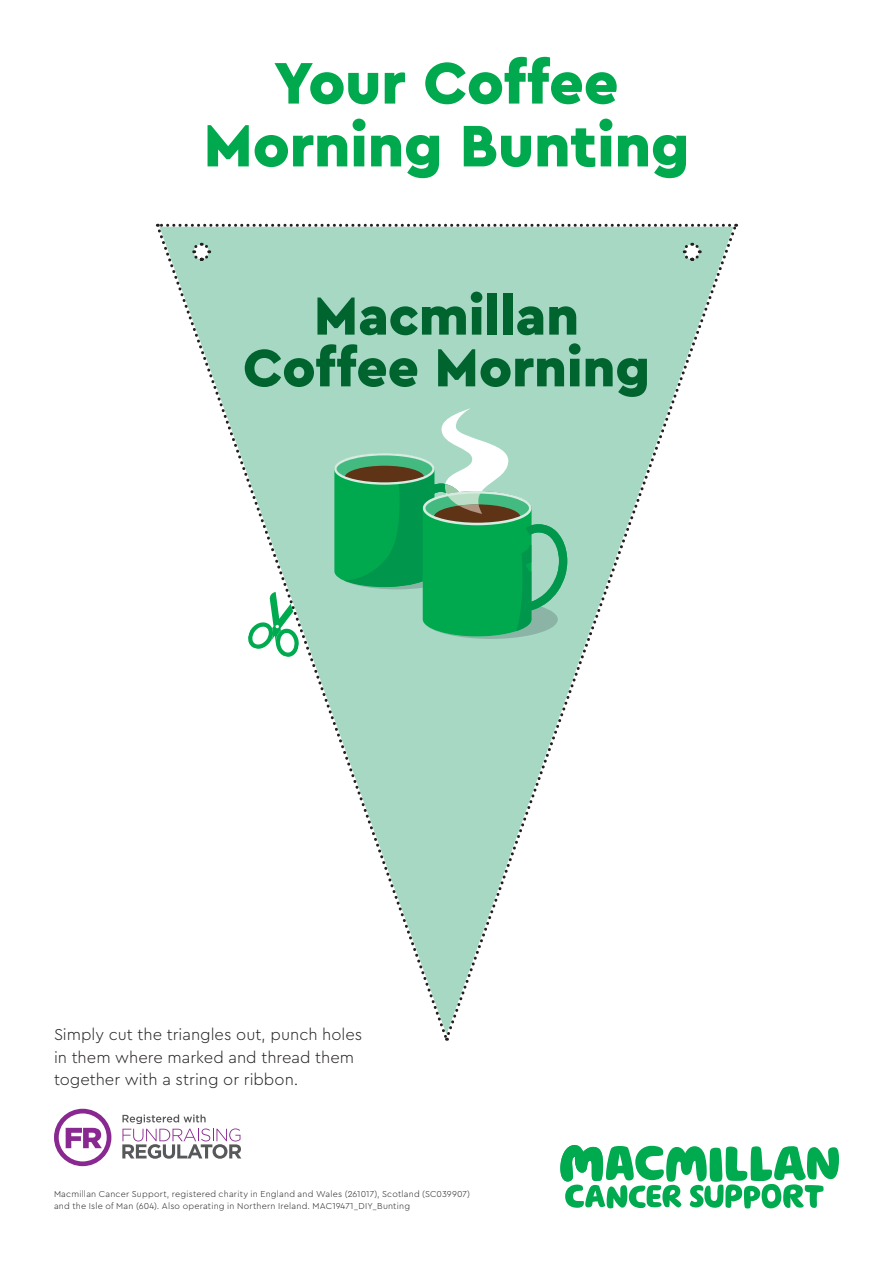
<style>
.page{position:relative;width:893px;height:1263px;background:#fff}
.page>*{position:absolute;margin:0;border:0;box-sizing:border-box;transform-origin:0 0}
.t1{font:900 61.35px/62.8px "Cera Pro Macmillan";letter-spacing:-.005em;color:#00a94e;text-align:center}
.t2{font:900 55.2px/51.8px "Cera Pro Macmillan";color:#00642e;text-align:center}
.t3{font:300 16.5px/22.5px "Cera Pro Macmillan";color:#231f20}
.t4{font:300 9px/12px "Cera Pro Macmillan";letter-spacing:.025em;color:#231f20}
</style>
<div class="page">
<svg style="left:560px;top:1145px;width:279px;height:64px"></svg>
<svg style="left:54px;top:1109px;width:57px;height:57px"></svg>
<svg style="left:122px;top:1114px;width:119px;height:45px"></svg>
<svg style="left:158px;top:227px;width:291px;height:813px"></svg>
<svg style="left:445px;top:224px;width:293px;height:813px"></svg>
<svg style="left:157px;top:224px;width:573px;height:3px"></svg>
<svg style="left:190px;top:241px;width:22px;height:22px"></svg>
<svg style="left:681px;top:241px;width:22px;height:22px"></svg>
<svg style="left:334px;top:408px;width:233px;height:231px;background:#5fbc8b"></svg>
<svg style="left:248px;top:592px;width:51px;height:65px"></svg>
<h1 class="t1" style="left:203px;top:45px;width:487px">Your Coffee<br>Morning Bunting</h1>
<h2 class="t2" style="left:243px;top:284px;width:409px">Macmillan<br>Coffee Morning</h2>
<h3 class="t3" style="left:54px;top:1022px;width:310px">Simply cut the triangles out, punch holes in them where marked and thread them together with a string or ribbon.</h3>
<p class="t4" style="left:54px;top:1187px;width:418px">Macmillan Cancer Support, registered charity in England and Wales (261017), Scotland (SC039907) and the Isle of Man (604). Also operating in Northern Ireland. MAC19471_DIY_Bunting</p>
</div>
